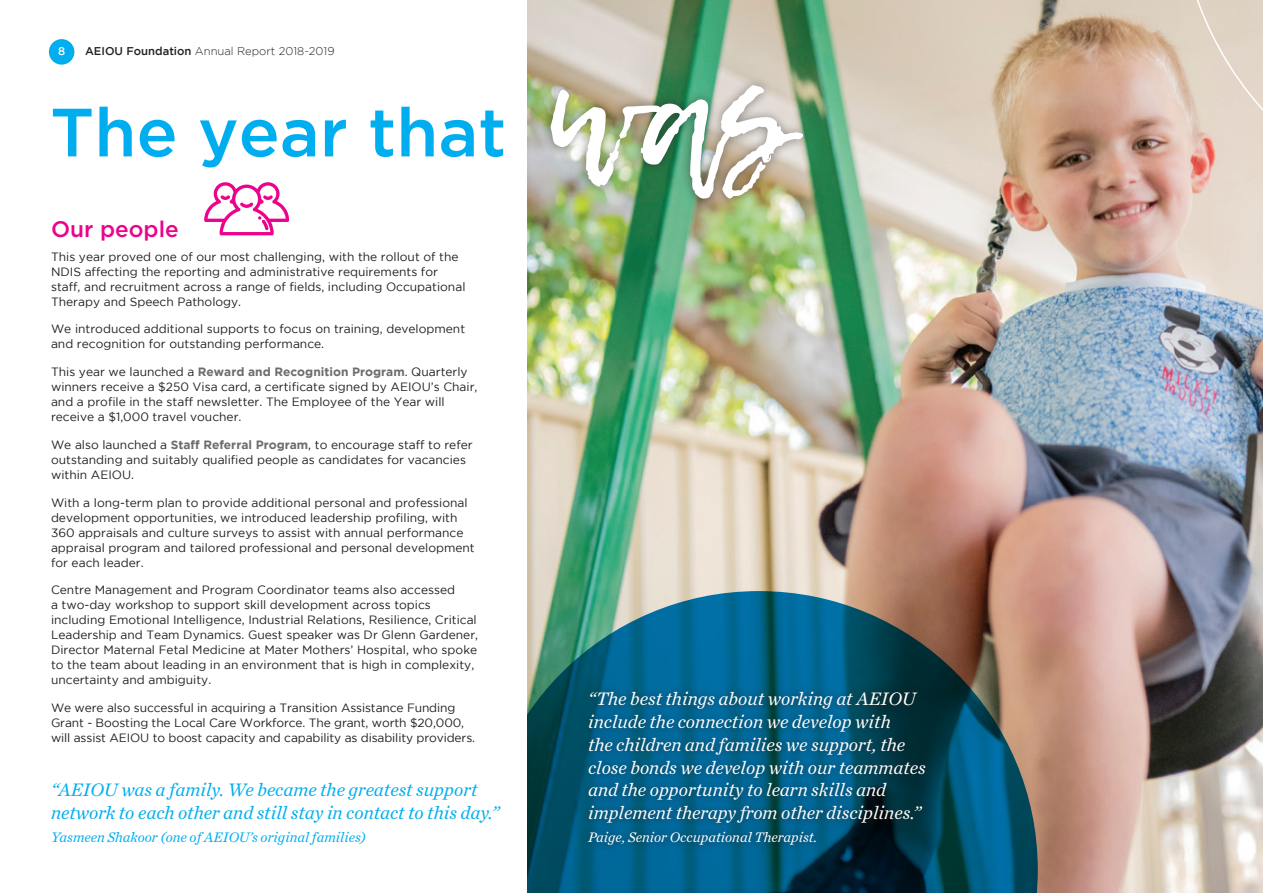
<style>
.page{position:relative;width:1263px;height:893px;background:#fff}
.page>*{position:absolute;margin:0;border:0;box-sizing:border-box;transform-origin:0 0}
.BODY{font:142.05px "Lemon Tuesday";color:#fff}
.BODY-2{font:500 68.1px "Gotham";color:#00aeef}
.t1{font:500 22.5px "Gotham";color:#ed028c}
.BODY-3{font:italic 18.9px/22.8px "Chronicle Text G1";color:#fff}
.BODY-4{font:italic 18.9px/22.8px "Chronicle Text G1";color:#00aeef}
.BODY-5{font:italic 14.4px "Chronicle Text G1";color:#00aeef}
.BODY-6{font:italic 14.4px "Chronicle Text G1";color:#fff}
.Intro_Para{font:12px/15px "Gotham";color:#231f20}
.t2{font:300 11.25px "Gotham";color:#231f20}
.t3{font:500 11.25px "Gotham";color:#fff}
.s1{font-weight:500}
.s2{font-weight:700;color:#6c6d70}
</style>
<div class="page">
<div style="left:49px;top:39px;width:25px;height:26px;background:#00aeef;border-radius:50%"></div>
<img style="left:527px;top:0;width:736px;height:893px">
<svg style="left:1131px;top:0;width:132px;height:267px"></svg>
<div style="left:540px;top:75px;width:273px;height:134px;background:#231f20;opacity:.5"></div>
<svg style="left:204px;top:182px;width:85px;height:53px"></svg>
<svg style="left:527px;top:591px;width:511px;height:302px"></svg>
<div style="left:579px;top:682px;width:355px;height:172px;background:#231f20;opacity:.75"></div>
<p class="t3" style="left:58px;top:45px;width:9px">8</p>
<p class="t2" style="left:85px;top:45px;width:251px"><span class="s1">AEIOU Foundation</span> Annual Report 2018-2019</p>
<p class="BODY-2" style="left:50px;top:94px;width:458px">The year that</p>
<p class="BODY" style="left:542px;top:39px;width:250px">WAS</p>
<p class="t1" style="left:51px;top:214px;width:129px">Our people</p>
<p class="Intro_Para" style="left:51px;top:249px;width:416px">This year proved one of our most challenging, with the rollout of the NDIS affecting the reporting and administrative requirements for staff, and recruitment across a range of fields, including Occupational Therapy and Speech Pathology.</p>
<p class="Intro_Para" style="left:51px;top:321px;width:416px">We introduced additional supports to focus on training, development and recognition for outstanding performance.</p>
<p class="Intro_Para" style="left:51px;top:364px;width:428px">This year we launched a <span class="s2">Reward and Recognition Program</span>. Quarterly winners receive a $250 Visa card, a certificate signed by AEIOU’s Chair, and a profile in the staff newsletter. The Employee of the Year will receive a $1,000 travel voucher.</p>
<p class="Intro_Para" style="left:51px;top:437px;width:423px">We also launched a <span class="s2">Staff Referral Program</span>, to encourage staff to refer outstanding and suitably qualified people as candidates for vacancies within AEIOU.</p>
<p class="Intro_Para" style="left:51px;top:495px;width:425px">With a long-term plan to provide additional personal and professional development opportunities, we introduced leadership profiling, with 360 appraisals and culture surveys to assist with annual performance appraisal program and tailored professional and personal development for each leader.</p>
<p class="Intro_Para" style="left:51px;top:582px;width:429px">Centre Management and Program Coordinator teams also accessed<br>a two-day workshop to support skill development across topics including Emotional Intelligence, Industrial Relations, Resilience, Critical Leadership and Team Dynamics. Guest speaker was Dr Glenn Gardener, Director Maternal Fetal Medicine at Mater Mothers’ Hospital, who spoke to the team about leading in an environment that is high in complexity, uncertainty and ambiguity.</p>
<p class="Intro_Para" style="left:51px;top:700px;width:426px">We were also successful in acquiring a Transition Assistance Funding<br>Grant - Boosting the Local Care Workforce. The grant, worth $20,000, will assist AEIOU to boost capacity and capability as disability providers.</p>
<p class="BODY-3" style="left:588px;top:687px;width:339px">“The best things about working at AEIOU include the connection we develop with<br>the children and families we support, the close bonds we develop with our teammates and the opportunity to learn skills and implement therapy from other disciplines.”</p>
<p class="BODY-6" style="left:588px;top:826px;width:231px">Paige, Senior Occupational Therapist.</p>
<p class="BODY-4" style="left:51px;top:778px;width:450px">“AEIOU was a family. We became the greatest support network to each other and still stay in contact to this day.”</p>
<p class="BODY-5" style="left:51px;top:826px;width:317px">Yasmeen Shakoor (one of AEIOU’s original families)</p>
</div>
